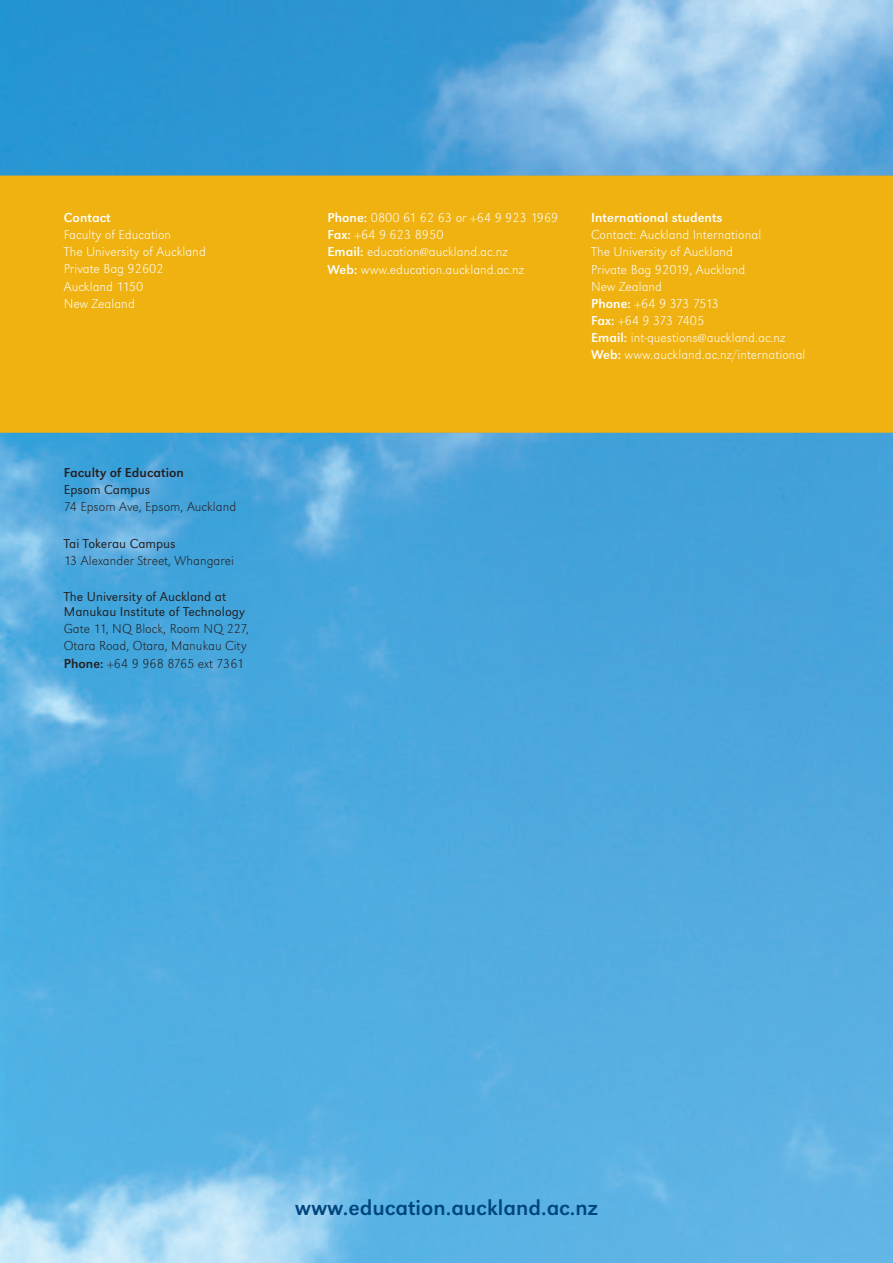
<style>
.page{position:relative;width:893px;height:1263px;background:#fff}
.page>*{position:absolute;margin:0;border:0;box-sizing:border-box;transform-origin:0 0}
.t1{font:22.5px "Grot Macron Reg";color:#00467e}
.t2{font:13.5px/17.1px "Grot Macron Extra Lt";letter-spacing:.005em;color:#fff}
.t3{font:13.5px/17.1px "Grot Macron Extra Lt";letter-spacing:.005em;color:#231f20}
.t4{font:300 13.5px/15px "Grot Macron";letter-spacing:.005em;color:#231f20}
.t5{font:13.5px "Grot Macron Reg";letter-spacing:.005em;color:#fff}
.t6{font:13.5px "Grot Macron Reg";letter-spacing:.005em;color:#231f20}
.s1{font-family:"Grot Macron Reg"}
</style>
<div class="page">
<img style="left:0;top:0;width:893px;height:1263px">
<p class="t5" style="left:64px;top:210px;width:48px">Contact</p>
<p class="t2" style="left:64px;top:226px;width:144px">Faculty of Education<br>The University of Auckland<br>Private Bag 92602<br>Auckland 1150<br>New Zealand</p>
<p class="t6" style="left:64px;top:465px;width:122px">Faculty of Education</p>
<p class="t4" style="left:64px;top:483px;width:88px">Epsom Campus</p>
<p class="t3" style="left:64px;top:499px;width:174px">74 Epsom Ave, Epsom, Auckland</p>
<p class="t4" style="left:64px;top:536px;width:113px">Tai Tokerau Campus</p>
<p class="t3" style="left:64px;top:552px;width:172px">13 Alexander Street, Whangarei</p>
<p class="t4" style="left:64px;top:589px;width:183px">The University of Auckland at<br>Manukau Institute of Technology</p>
<p class="t3" style="left:64px;top:620px;width:187px">Gate 11, NQ Block, Room NQ 227,<br>Otara Road, Otara, Manukau City<br><span class="s1">Phone:</span> +64 9 968 8765 ext 7361</p>
<p class="t2" style="left:327px;top:209px;width:232px"><span class="s1">Phone:</span> 0800 61 62 63 or +64 9 923 1969<br><span class="s1">Fax:</span> +64 9 623 8950<br><span class="s1">Email:</span> education@auckland.ac.nz<br><span class="s1">Web:</span> www.education.auckland.ac.nz</p>
<p class="t5" style="left:591px;top:210px;width:133px">International students</p>
<p class="t2" style="left:591px;top:226px;width:216px">Contact: Auckland International<br>The University of Auckland<br>Private Bag 92019, Auckland<br>New Zealand<br><span class="s1">Phone:</span> +64 9 373 7513<br><span class="s1">Fax:</span> +64 9 373 7405<br><span class="s1">Email:</span> int-questions@auckland.ac.nz<br><span class="s1">Web:</span> www.auckland.ac.nz/international</p>
<h1 class="t1" style="left:295px;top:1194px;width:305px">www.education.auckland.ac.nz</h1>
</div>
